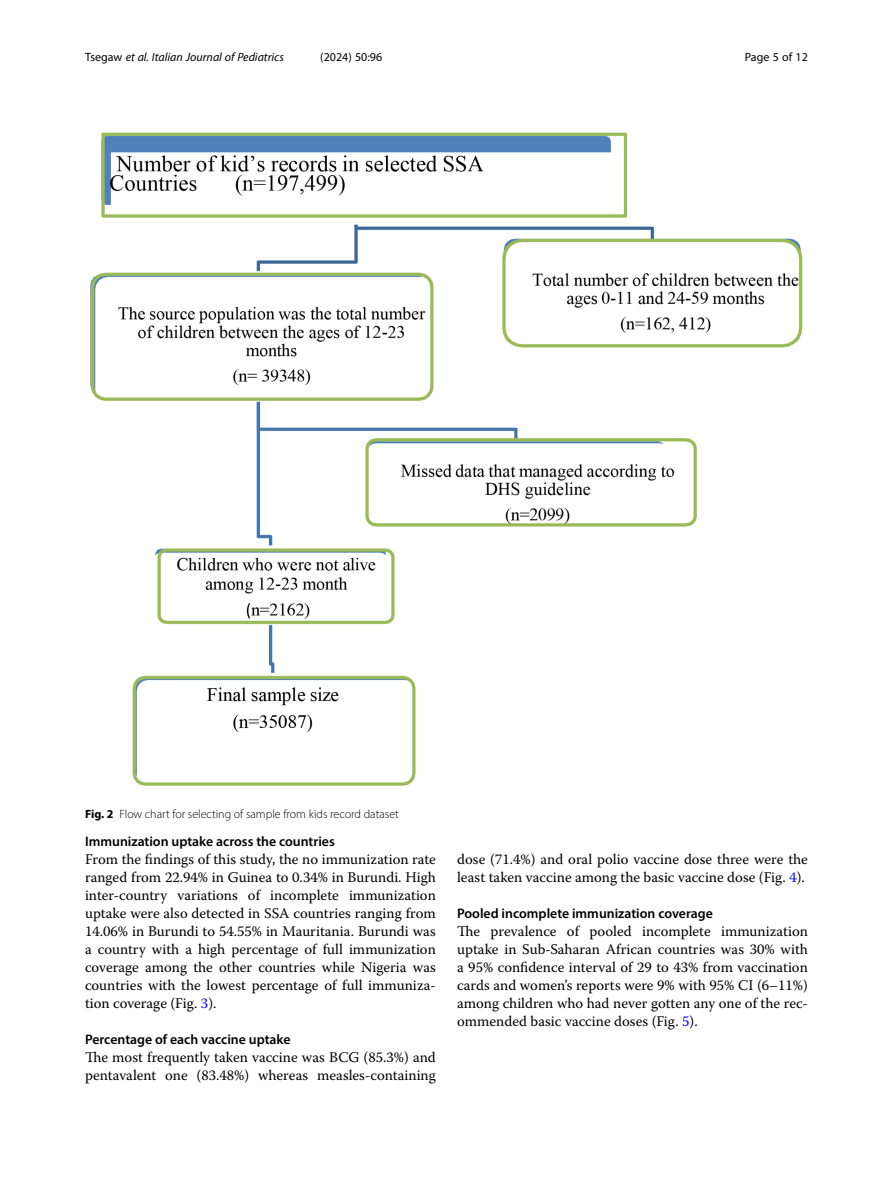
<style>
.page{position:relative;width:893px;height:1191px;background:#fff}
.page>*{position:absolute;margin:0;border:0;box-sizing:border-box;transform-origin:0 0}
.Body_Text{font:14.7px/18px "Warnock Pro";color:#000;text-align:justify}
.Head_2{font:600 13.8px "Myriad Pro";color:#000}
.Figure_Caption{font:300 12px "Myriad Pro";color:#000}
.t1{font:italic 12px "Myriad Pro";color:#000}
.t2{font:12px "Myriad Pro";color:#000}
.s1{font-style:normal}
.s2{font-weight:700}
.s3{color:#00f}
</style>
<div class="page">
<img style="left:90px;top:132px;width:713px;height:654px">
<p class="t1" style="left:85px;top:50px;width:200px"><span class="s1">Tsegaw</span> et al. Italian Journal of Pediatrics</p>
<p class="t2" style="left:320px;top:50px;width:63px">(2024) 50:96</p>
<p class="t2" style="left:745px;top:50px;width:65px">Page 5 of 12</p>
<p class="Figure_Caption" style="left:85px;top:806px;width:315px"><span class="s2">Fig. 2</span> Flow chart for selecting of sample from kids record dataset</p>
<p class="Head_2" style="left:85px;top:833px;width:251px">Immunization uptake across the countries</p>
<p class="Body_Text" style="left:85px;top:850px;width:352px">From the findings of this study, the no immunization rate ranged from 22.94% in Guinea to 0.34% in Burundi. High inter-country variations of incomplete immunization uptake were also detected in SSA countries ranging from 14.06% in Burundi to 54.55% in Mauritania. Burundi was a country with a high percentage of full immunization coverage among the other countries while Nigeria was countries with the lowest percentage of full immuniza&shy;tion coverage (Fig. <span class="s3">3</span>).</p>
<p class="Head_2" style="left:85px;top:1031px;width:207px">Percentage of each vaccine uptake</p>
<p class="Body_Text" style="left:85px;top:1048px;width:352px">The most frequently taken vaccine was BCG (85.3%) and pentavalent one (83.48%) whereas measles-containing</p>
<p class="Body_Text" style="left:457px;top:850px;width:352px">dose (71.4%) and oral polio vaccine dose three were the least taken vaccine among the basic vaccine dose (Fig. <span class="s3">4</span>).</p>
<p class="Head_2" style="left:457px;top:905px;width:257px">Pooled incomplete immunization coverage</p>
<p class="Body_Text" style="left:457px;top:922px;width:352px">The prevalence of pooled incomplete immunization uptake in Sub-Saharan African countries was 30% with a 95% confidence interval of 29 to 43% from vaccination cards and women’s reports were 9% with 95% CI (6–11%) among children who had never gotten any one of the rec&shy;ommended basic vaccine doses (Fig. <span class="s3">5</span>).</p>
</div>
